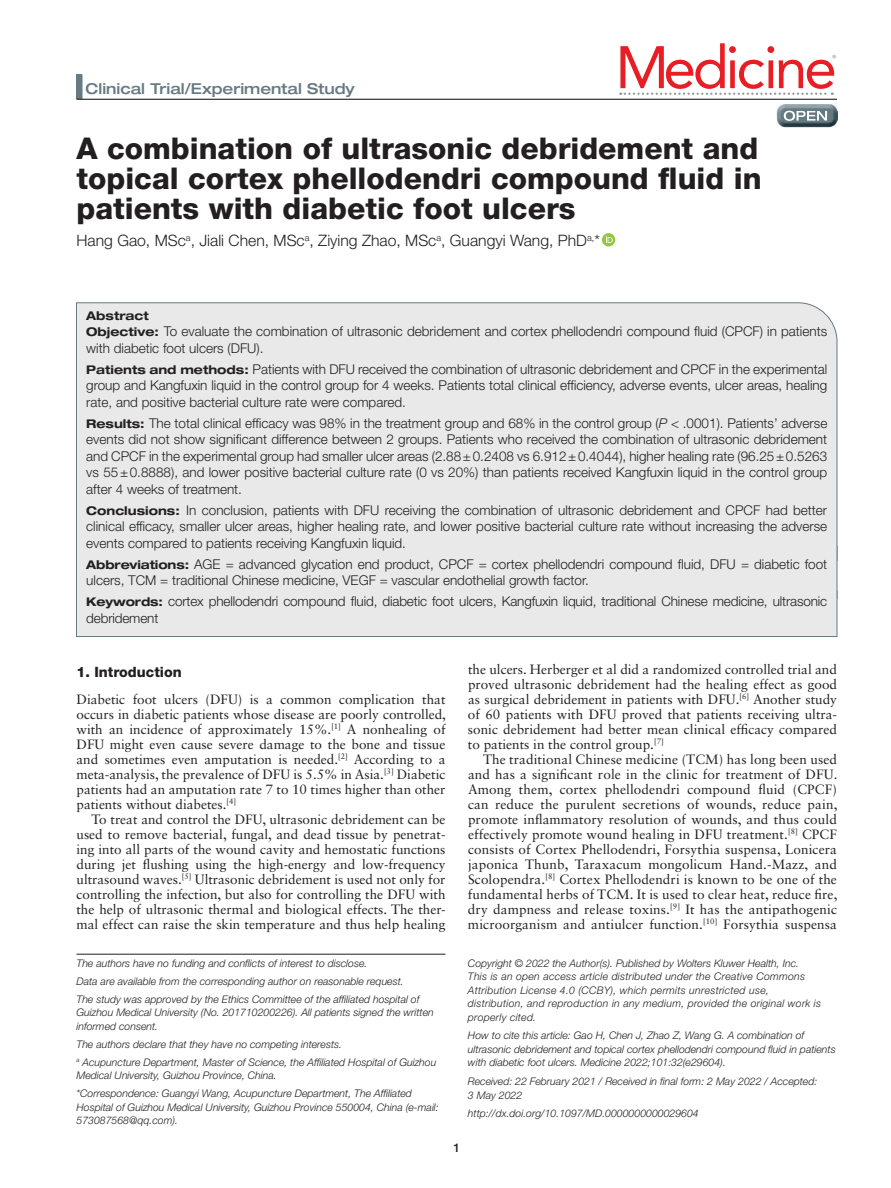
<style>
.page{position:relative;width:891px;height:1188px;background:#fff}
.page>*{position:absolute;margin:0;border:0;box-sizing:border-box;transform-origin:0 0}
.t1{font:59.4px "Avenir";letter-spacing:-.06em;color:#e71e24}
.t2{font:800 30px/30px "Helvetica Neue LT Std";color:#231f20;text-align:justify}
.t3{font:300 15.75px "Helvetica Neue LT Std";color:#231f20}
.t4{font:500 expanded 15px "Helvetica Neue LT Std";color:#667981}
.t5{font:800 14.25px "Helvetica Neue LT Std";color:#231f20}
.t6{font:13.5px/15px "Sabon LT Std";color:#231f20;text-align:justify}
.t7{font:300 13.5px/16.5px "Helvetica Neue LT Std";color:#231f20}
.t8{font:700 expanded 12px "Helvetica Neue LT Std";color:#231f20}
.t9{font:500 12px "Helvetica Neue LT Std";color:#231f20}
.t10{font:italic 300 10.5px/13.5px "Helvetica Neue LT Std";color:#231f20}
.t11{font:italic 300 10.5px/13.5px "Helvetica Neue LT Std";letter-spacing:.025em;color:#231f20}
.t12{font:500 10.35px "Akzidenz Grotesk BE";color:#909295}
.s1{font-weight:700;font-stretch:expanded;font-size:12px}
.s2{font-style:italic}
</style>
<div class="page">
<div style="left:76px;top:74px;width:6px;height:25px;background:#677981"></div>
<hr style="left:76px;top:99px;width:761px;height:1px;background:#231f20">
<img style="left:776px;top:104px;width:61px;height:24px">
<svg style="left:784px;top:111px;width:43px;height:10px"></svg>
<svg style="left:620px;top:93px;width:213px;height:2px"></svg>
<div style="left:76px;top:302px;width:762px;height:260px;background:#e9e9e9"></div>
<div style="left:76px;top:546px;width:761px;height:54px;background:#e9e9e9"></div>
<div style="left:76px;top:591px;width:761px;height:46px;background:#e9e9e9"></div>
<div style="left:76px;top:590px;width:761px;height:47px;border:1px solid #677981"></div>
<div style="left:602px;top:233px;width:13px;height:13px;background:#93c73e;border-radius:50%"></div>
<svg style="left:605px;top:236px;width:8px;height:7px"></svg>
<hr style="left:76px;top:954px;width:370px;height:1px;background:#231f20">
<p class="t4" style="left:86px;top:80px;width:271px">Clinical Trial/Experimental Study</p>
<h1 class="t1" style="left:615px;top:33px;width:223px">Medicine</h1>
<p class="t12" style="left:832px;top:52px;width:6px">®</p>
<h2 class="t2" style="left:76px;top:134px;width:687px">A combination of ultrasonic debridement and topical cortex phellodendri compound fluid in patients with diabetic foot ulcers</h2>
<p class="t3" style="left:76px;top:231px;width:525px">Hang Gao, MSc<sup>a</sup>, Jiali Chen, MSc<sup>a</sup>, Ziying Zhao, MSc<sup>a</sup>, Guangyi Wang, PhD<sup>a,</sup>*</p>
<p class="t8" style="left:86px;top:308px;width:64px">Abstract</p>
<p class="t7" style="left:86px;top:323px;width:742px"><span class="s1">Objective:</span> To evaluate the combination of ultrasonic debridement and cortex phellodendri compound fluid (CPCF) in patients with diabetic foot ulcers (DFU).</p>
<p class="t7" style="left:86px;top:361px;width:743px;text-align:justify"><span class="s1">Patients and methods:</span> Patients with DFU received the combination of ultrasonic debridement and CPCF in the experimental group and Kangfuxin liquid in the control group for 4 weeks. Patients total clinical efficiency, adverse events, ulcer areas, healing rate, and positive bacterial culture rate were compared.</p>
<p class="t7" style="left:86px;top:415px;width:743px;text-align:justify"><span class="s1">Results:</span> The total clinical efficacy was 98% in the treatment group and 68% in the control group (<span class="s2">P</span> &lt; .0001). Patients’ adverse events did not show significant difference between 2 groups. Patients who received the combination of ultrasonic debridement and CPCF in the experimental group had smaller ulcer areas (2.88±0.2408 vs 6.912±0.4044), higher healing rate (96.25±0.5263 vs 55±0.8888), and lower positive bacterial culture rate (0 vs 20%) than patients received Kangfuxin liquid in the control group after 4 weeks of treatment.</p>
<p class="t7" style="left:86px;top:502px;width:743px;text-align:justify"><span class="s1">Conclusions:</span> In conclusion, patients with DFU receiving the combination of ultrasonic debridement and CPCF had better clinical efficacy, smaller ulcer areas, higher healing rate, and lower positive bacterial culture rate without increasing the adverse events compared to patients receiving Kangfuxin liquid.</p>
<p class="t7" style="left:86px;top:556px;width:743px"><span class="s1">Abbreviations:</span> AGE = advanced glycation end product, CPCF = cortex phellodendri compound fluid, DFU = diabetic foot ulcers, TCM = traditional Chinese medicine, VEGF = vascular endothelial growth factor.</p>
<p class="t7" style="left:86px;top:593px;width:743px"><span class="s1">Keywords:</span> cortex phellodendri compound fluid, diabetic foot ulcers, Kangfuxin liquid, traditional Chinese medicine, ultrasonic debridement</p>
<p class="t5" style="left:76px;top:663px;width:107px">1. Introduction</p>
<p class="t6" style="left:76px;top:692px;width:371px">Diabetic foot ulcers (DFU) is a common complication that occurs in diabetic patients whose disease are poorly controlled, with an incidence of approximately 15%.<sup>[1]</sup> A nonhealing of DFU might even cause severe damage to the bone and tissue and sometimes even amputation is needed.<sup>[2]</sup> According to a meta-analysis, the prevalence of DFU is 5.5% in Asia.<sup>[3]</sup> Diabetic patients had an amputation rate 7 to 10 times higher than other patients without diabetes.<sup>[4]</sup></p>
<p class="t6" style="left:77px;top:812px;width:371px;text-indent:15px">To treat and control the DFU, ultrasonic debridement can be used to remove bacterial, fungal, and dead tissue by penetrat&shy;ing into all parts of the wound cavity and hemostatic functions during jet flushing using the high-energy and low-frequency ultrasound waves.<sup>[5]</sup> Ultrasonic debridement is used not only for controlling the infection, but also for controlling the DFU with the help of ultrasonic thermal and biological effects. The ther&shy;mal effect can raise the skin temperature and thus help healing</p>
<p class="t6" style="left:468px;top:662px;width:371px">the ulcers. Herberger et al did a randomized controlled trial and proved ultrasonic debridement had the healing effect as good as surgical debridement in patients with DFU.<sup>[6]</sup> Another study of 60 patients with DFU proved that patients receiving ultra&shy;sonic debridement had better mean clinical efficacy compared to patients in the control group.<sup>[7]</sup></p>
<p class="t6" style="left:468px;top:752px;width:371px;text-indent:15px">The traditional Chinese medicine (TCM) has long been used and has a significant role in the clinic for treatment of DFU.<br>Among them, cortex phellodendri compound fluid (CPCF) can reduce the purulent secretions of wounds, reduce pain, promote inflammatory resolution of wounds, and thus could effectively promote wound healing in DFU treatment.<sup>[8]</sup> CPCF consists of Cortex Phellodendri, Forsythia suspensa, Lonicera japonica Thunb, Taraxacum mongolicum Hand.-Mazz, and Scolopendra.<sup>[8]</sup> Cortex Phellodendri is known to be one of the fundamental herbs of TCM. It is used to clear heat, reduce fire, dry dampness and release toxins.<sup>[9]</sup> It has the antipathogenic microorganism and antiulcer function.<sup>[10]</sup> Forsythia suspensa</p>
<p class="t10" style="left:76px;top:954px;width:345px;line-height:18px">The authors have no funding and conflicts of interest to disclose.<br>Data are available from the corresponding author on reasonable request.<br>The study was approved by the Ethics Committee of the affiliated hospital of</p>
<p class="t10" style="left:76px;top:1005px;width:359px">Guizhou Medical University (No. 201710200226). All patients signed the written informed consent.</p>
<p class="t10" style="left:76px;top:1035px;width:361px;line-height:18px">The authors declare that they have no competing interests.<br><sup>a</sup> Acupuncture Department, Master of Science, the Affiliated Hospital of Guizhou</p>
<p class="t10" style="left:76px;top:1066px;width:337px;line-height:18px">Medical University, Guizhou Province, China.<br>*Correspondence: Guangyi Wang, Acupuncture Department, The Affiliated</p>
<p class="t10" style="left:76px;top:1100px;width:364px">Hospital of Guizhou Medical University, Guizhou Province 550004, China (e-mail:<br>573087568@qq.com).</p>
<p class="t9" style="left:453px;top:1140px;width:8px">1</p>
<p class="t11" style="left:468px;top:956px;width:355px">Copyright © 2022 the Author(s). Published by Wolters Kluwer Health, Inc.<br>This is an open access article distributed under the Creative Commons Attribution License 4.0 (CCBY), which permits unrestricted use, distribution, and reproduction in any medium, provided the original work is properly cited.</p>
<p class="t10" style="left:468px;top:1029px;width:369px">How to cite this article: Gao H, Chen J, Zhao Z, Wang G. A combination of ultrasonic debridement and topical cortex phellodendri compound fluid in patients with diabetic foot ulcers. Medicine 2022;101:32(e29604).</p>
<p class="t10" style="left:468px;top:1074px;width:351px">Received: 22 February 2021 / Received in final form: 2 May 2022 / Accepted:<br>3 May 2022</p>
<p class="t10" style="left:468px;top:1107px;width:232px">http://dx.doi.org/10.1097/MD.0000000000029604</p>
</div>
